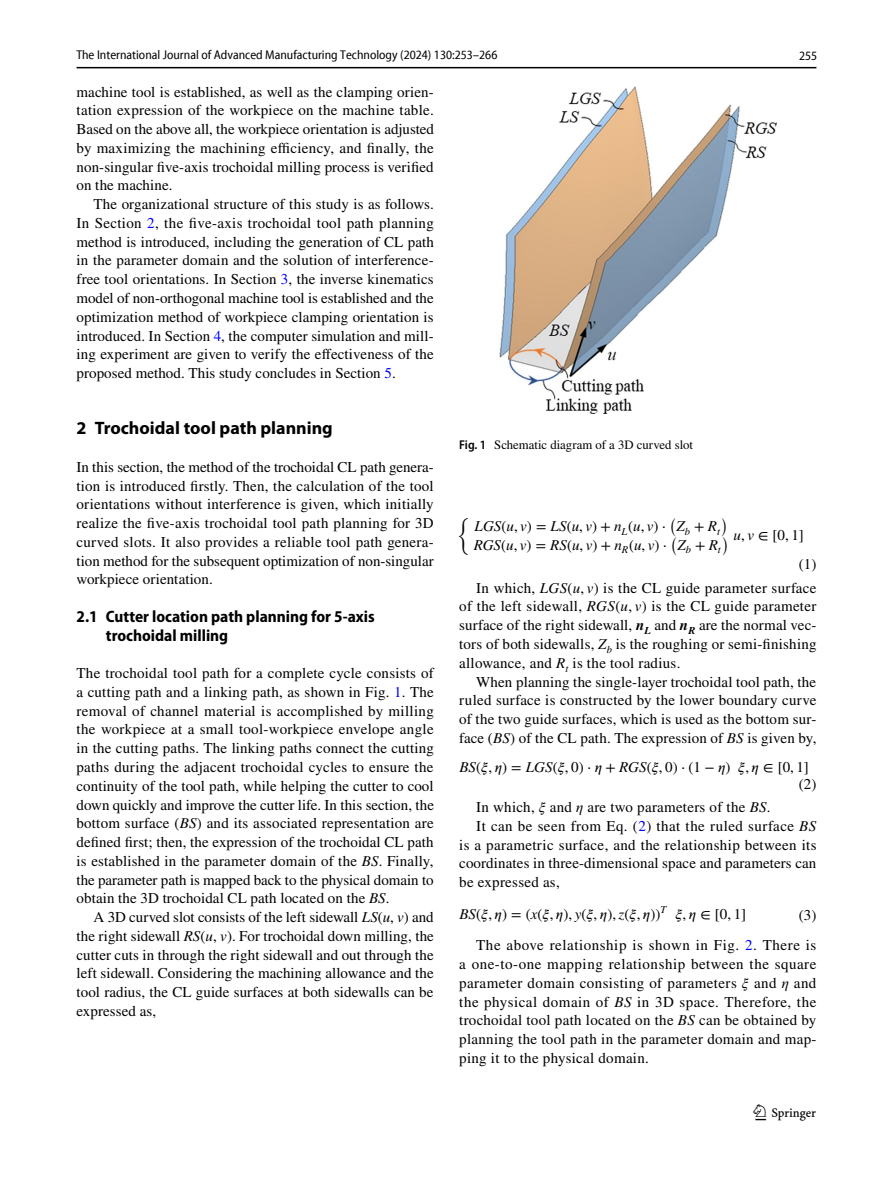
<style>
.page{position:relative;width:893px;height:1187px;background:#fff}
.page>*{position:absolute;margin:0;border:0;box-sizing:border-box;transform-origin:0 0}
.t1{font:22.5px "Springnew Regular 3";color:#000}
.t2{font:700 18px "Myriad Pro";color:#000}
.t3{font:700 semi-condensed 16.5px/18.8px "Myriad Pro";color:#000}
.t4{font:15px/18.8px "STIX";letter-spacing:.01em;color:#000;text-align:justify}
.t5{font:15px "STIX General Italic 3";color:#000}
.t6{font:15px "STIX";letter-spacing:.03em;color:#000}
.t7{font:15px "STIX Math";color:#000}
.t8{font:15px "STIX Math Regular 2";color:#000}
.t9{font:15px "STIX General Regular 3";color:#000}
.t10{font:15px "STIX Math Extensions";color:#000}
.t11{font:semi-condensed 12.75px "Myriad Pro Unic";color:#000}
.t12{font:12.75px "STIX";color:#000}
.t13{font:12.75px "Myriad Pro Semi Cn 2";color:#000}
.s1{color:#00f}
.s2{font-style:italic}
.s3{font-family:"Myriad Pro";font-weight:600;font-stretch:semi-condensed}
.s4{font-family:"STIX Math Regular 3"}
.s5{font-family:"STIX General Regular 3"}
.s6{font-family:"STIX Math Script"}
.s7{font-family:"STIX General Italic 3"}
.s8{font-weight:700;font-style:italic}
.s9{font-family:"STIX General";font-style:italic}
.s10{font-family:"STIX General"}
.s11{font-family:"STIX Math Script Regular 2"}
.s12{font-family:"STIX General Italic 2"}
.s13{font-family:"STIX Math Italic 2"}
.s14{font-family:"STIX General Regular 2"}
</style>
<div class="page">
<hr style="left:77px;top:67px;width:739px;height:1px;background:#000">
<img style="left:500px;top:87px;width:276px;height:326px">
<p class="t11" style="left:76px;top:50px;width:423px">The International Journal of Advanced Manufacturing Technology (2024) 130:253–266</p>
<p class="t4" style="left:77px;top:83px;width:359px">machine tool is established, as well as the clamping orien&shy;tation expression of the workpiece on the machine table.<br>Based on the above all, the workpiece orientation is adjusted by maximizing the machining efficiency, and finally, the non-singular five-axis trochoidal milling process is verified on the machine.</p>
<p class="t4" style="left:77px;top:196px;width:359px;text-indent:17px">The organizational structure of this study is as follows.<br>In Section <span class="s1">2</span>, the five-axis trochoidal tool path planning method is introduced, including the generation of CL path in the parameter domain and the solution of interference&shy;free tool orientations. In Section <span class="s1">3</span>, the inverse kinematics model of non-orthogonal machine tool is established and the optimization method of workpiece clamping orientation is introduced. In Section <span class="s1">4</span>, the computer simulation and mill&shy;ing experiment are given to verify the effectiveness of the proposed method. This study concludes in Section <span class="s1">5</span>.</p>
<p class="t13" style="left:799px;top:49px;width:20px">255</p>
<p class="t2" style="left:77px;top:416px;width:258px">2 Trochoidal tool path planning</p>
<p class="t4" style="left:77px;top:458px;width:359px">In this section, the method of the trochoidal CL path genera&shy;tion is introduced firstly. Then, the calculation of the tool orientations without interference is given, which initially realize the five-axis trochoidal tool path planning for 3D curved slots. It also provides a reliable tool path genera&shy;tion method for the subsequent optimization of non-singular workpiece orientation.</p>
<p class="t3" style="left:106px;top:607px;width:270px;text-indent:-29px">2.1 Cutter location path planning for 5‑axis trochoidal milling</p>
<p class="t4" style="left:77px;top:664px;width:359px">The trochoidal tool path for a complete cycle consists of a cutting path and a linking path, as shown in Fig. <span class="s1">1</span>. The removal of channel material is accomplished by milling the workpiece at a small tool-workpiece envelope angle in the cutting paths. The linking paths connect the cutting paths during the adjacent trochoidal cycles to ensure the continuity of the tool path, while helping the cutter to cool down quickly and improve the cutter life. In this section, the bottom surface (<span class="s2">BS</span>) and its associated representation are defined first; then, the expression of the trochoidal CL path is established in the parameter domain of the <span class="s2">BS</span>. Finally, the parameter path is mapped back to the physical domain to obtain the 3D trochoidal CL path located on the <span class="s2">BS</span>.</p>
<p class="t4" style="left:77px;top:908px;width:359px;text-indent:17px">A 3D curved slot consists of the left sidewall <span class="s2">LS</span>(<span class="s2">u</span>, <span class="s2">v</span>) and the right sidewall <span class="s2">RS</span>(<span class="s2">u</span>, <span class="s2">v</span>). For trochoidal down milling, the cutter cuts in through the right sidewall and out through the left sidewall. Considering the machining allowance and the tool radius, the CL guide surfaces at both sidewalls can be expressed as,</p>
<p class="t12" style="left:459px;top:435px;width:235px"><span class="s3">Fig. 1</span> Schematic diagram of a 3D curved slot</p>
<p class="t10" style="left:457px;top:505px;width:15px">{</p>
<p class="t5" style="left:474px;top:520px;width:193px">LGS<span class="s4">(</span>u<span class="s5">,</span> v<span class="s4">) =</span> LS<span class="s4">(</span>u<span class="s5">,</span> v<span class="s4">) +</span> n<sub>L</sub><span class="s4">(</span>u<span class="s5">,</span> v<span class="s4">)</span> <span class="s6">⋅</span></p>
<p class="t10" style="left:670px;top:505px;width:9px">(</p>
<p class="t5" style="left:677px;top:520px;width:45px">Z<sub>b</sub> <span class="s4">+</span> R<sub>t</sub></p>
<p class="t10" style="left:721px;top:505px;width:9px">)</p>
<p class="t5" style="left:474px;top:539px;width:195px">RGS<span class="s4">(</span>u<span class="s5">,</span> v<span class="s4">) =</span> RS<span class="s4">(</span>u<span class="s5">,</span> v<span class="s4">) +</span> n<sub>R</sub><span class="s4">(</span>u<span class="s5">,</span> v<span class="s4">)</span> <span class="s6">⋅</span></p>
<p class="t10" style="left:670px;top:523px;width:9px">(</p>
<p class="t5" style="left:677px;top:539px;width:45px">Z<sub>b</sub> <span class="s4">+</span> R<sub>t</sub></p>
<p class="t9" style="left:722px;top:530px;width:84px"><sup>)</sup> <span class="s7">u</span>,<span class="s7">v</span> <span class="s4">∈ [</span>0,1<span class="s4">]</span></p>
<p class="t4" style="left:799px;top:556px;width:19px">(1)</p>
<p class="t4" style="left:459px;top:579px;width:359px;text-indent:17px">In which, <span class="s2">LGS</span>(<span class="s2">u</span>, <span class="s2">v</span>) is the CL guide parameter surface of the left sidewall, <span class="s2">RGS</span>(<span class="s2">u</span>, <span class="s2">v</span>) is the CL guide parameter surface of the right sidewall, <span class="s8">n</span><sub>L</sub> and <span class="s8">n</span><sub>R</sub> are the normal vec&shy;tors of both sidewalls, <span class="s2">Z</span><sub>b</sub> is the roughing or semi-finishing allowance, and <span class="s2">R</span><sub>t</sub> is the tool radius.</p>
<p class="t4" style="left:459px;top:673px;width:359px;text-indent:17px">When planning the single-layer trochoidal tool path, the ruled surface is constructed by the lower boundary curve of the two guide surfaces, which is used as the bottom sur&shy;face (<span class="s2">BS</span>) of the CL path. The expression of <span class="s2">BS</span> is given by,</p>
<p class="t7" style="left:459px;top:761px;width:351px"><span class="s9">BS</span>(<span class="s2">𝜉</span><span class="s10">,</span> <span class="s2">𝜂</span>) = <span class="s9">LGS</span>(<span class="s2">𝜉</span><span class="s10">,0</span>) <span class="s11">⋅</span> <span class="s2">𝜂</span> + <span class="s9">RGS</span>(<span class="s2">𝜉</span><span class="s10">,0</span>) <span class="s11">⋅</span> (<span class="s10">1</span> − <span class="s2">𝜂</span>) <span class="s2">𝜉</span><span class="s10">,</span> <span class="s2">𝜂</span> ∈ [<span class="s10">0, 1</span>]</p>
<p class="t4" style="left:799px;top:775px;width:19px">(2)</p>
<p class="t4" style="left:476px;top:798px;width:296px">In which, <span class="s2">ξ</span> and <span class="s2">η</span> are two parameters of the <span class="s2">BS</span>.</p>
<p class="t6" style="left:476px;top:815px;width:342px">It can be seen from Eq. (<span class="s1">2</span>) that the ruled surface <span class="s2">BS</span></p>
<p class="t4" style="left:459px;top:836px;width:359px">is a parametric surface, and the relationship between its</p>
<p class="t4" style="left:459px;top:855px;width:359px">coordinates in three-dimensional space and parameters can</p>
<p class="t4" style="left:459px;top:873px;width:102px">be expressed as,</p>
<p class="t8" style="left:459px;top:909px;width:288px"><span class="s12">BS</span>(<span class="s13">𝜉</span><span class="s14">,</span> <span class="s13">𝜂</span>) = (<span class="s12">x</span>(<span class="s13">𝜉</span><span class="s14">,</span> <span class="s13">𝜂</span>)<span class="s14">,</span> <span class="s12">y</span>(<span class="s13">𝜉</span><span class="s14">,</span> <span class="s13">𝜂</span>)<span class="s14">,</span> <span class="s12">z</span>(<span class="s13">𝜉</span><span class="s14">,</span> <span class="s13">𝜂</span>))<sup>T</sup> <span class="s13">𝜉</span><span class="s14">,</span> <span class="s13">𝜂</span> ∈ [<span class="s14">0, 1</span>]</p>
<p class="t4" style="left:799px;top:906px;width:19px">(3)</p>
<p class="t4" style="left:459px;top:936px;width:359px;text-indent:17px">The above relationship is shown in Fig. <span class="s1">2</span>. There is a one-to-one mapping relationship between the square parameter domain consisting of parameters <span class="s2">ξ</span> and <span class="s2">η</span> and the physical domain of <span class="s2">BS</span> in 3D space. Therefore, the trochoidal tool path located on the <span class="s2">BS</span> can be obtained by planning the tool path in the parameter domain and map&shy;ping it to the physical domain.</p>
<h1 class="t1" style="left:755px;top:1104px;width:62px">1 3</h1>
</div>
